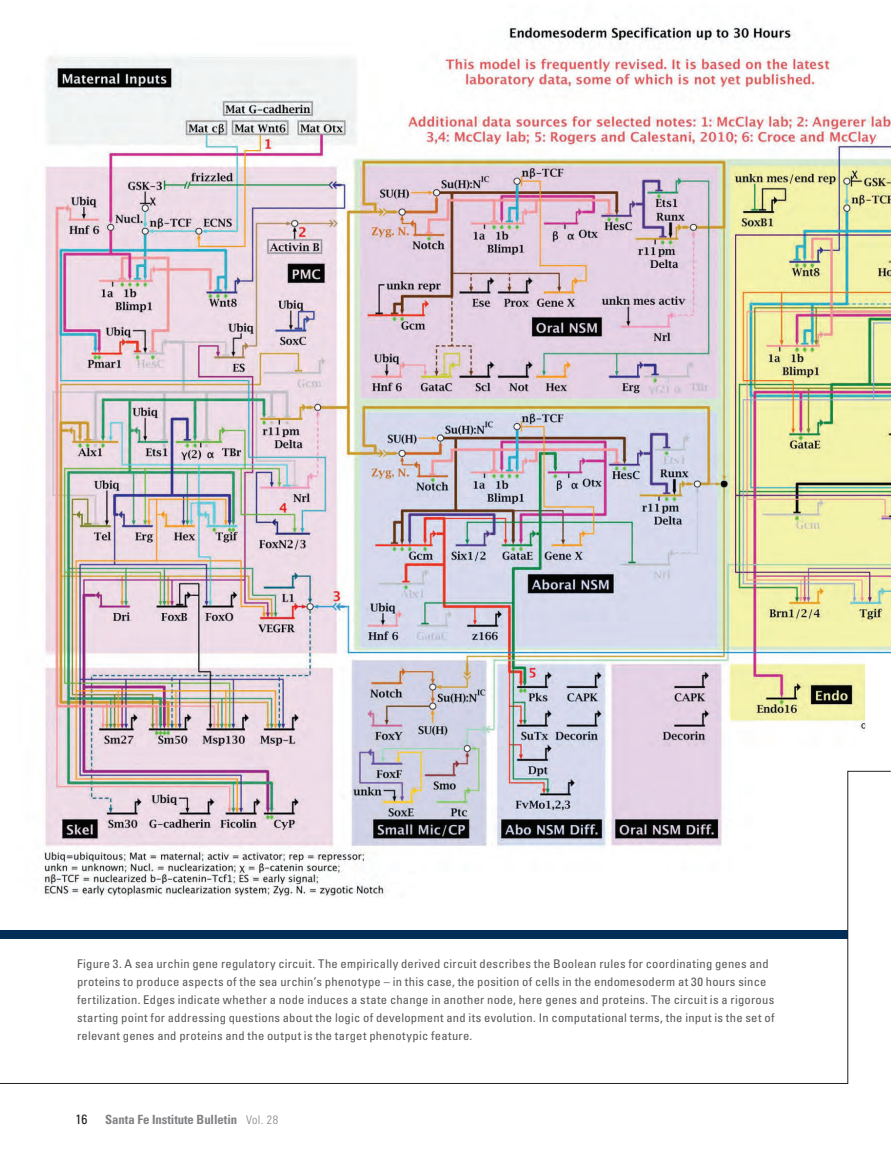
<style>
.page{position:relative;width:891px;height:1161px;background:#fff}
.page>*{position:absolute;margin:0;border:0;box-sizing:border-box;transform-origin:0 0}
.t1{font:condensed 13.5px "Univers LT Std";color:#231f20}
.t2{font:700 condensed 12.75px "Univers LT Std";letter-spacing:-.005em;color:#808285}
.Caption_copy_3{font:condensed 12px/18px "Univers LT Std";letter-spacing:.02em;color:#57585a;scale:1.05 1}
.s1{font-weight:300;font-size:12px}
</style>
<div class="page">
<img style="left:45px;top:25px;width:846px;height:746px">
<svg style="left:0;top:771px;width:891px;height:313px"></svg>
<p class="Caption_copy_3" style="left:77px;top:955px;width:666px">Figure 3. A sea urchin gene regulatory circuit. The empirically derived circuit describes the Boolean rules for coordinating genes and proteins to produce aspects of the sea urchin’s phenotype – in this case, the position of cells in the endomesoderm at 30 hours since fertilization. Edges indicate whether a node induces a state change in another node, here genes and proteins. The circuit is a rigorous starting point for addressing questions about the logic of development and its evolution. In computational terms, the input is the set of relevant genes and proteins and the output is the target phenotypic feature.</p>
<p class="t1" style="left:76px;top:1111px;width:13px">16</p>
<p class="t2" style="left:105px;top:1112px;width:174px">Santa Fe Institute Bulletin <span class="s1">Vol. 28</span></p>
</div>
